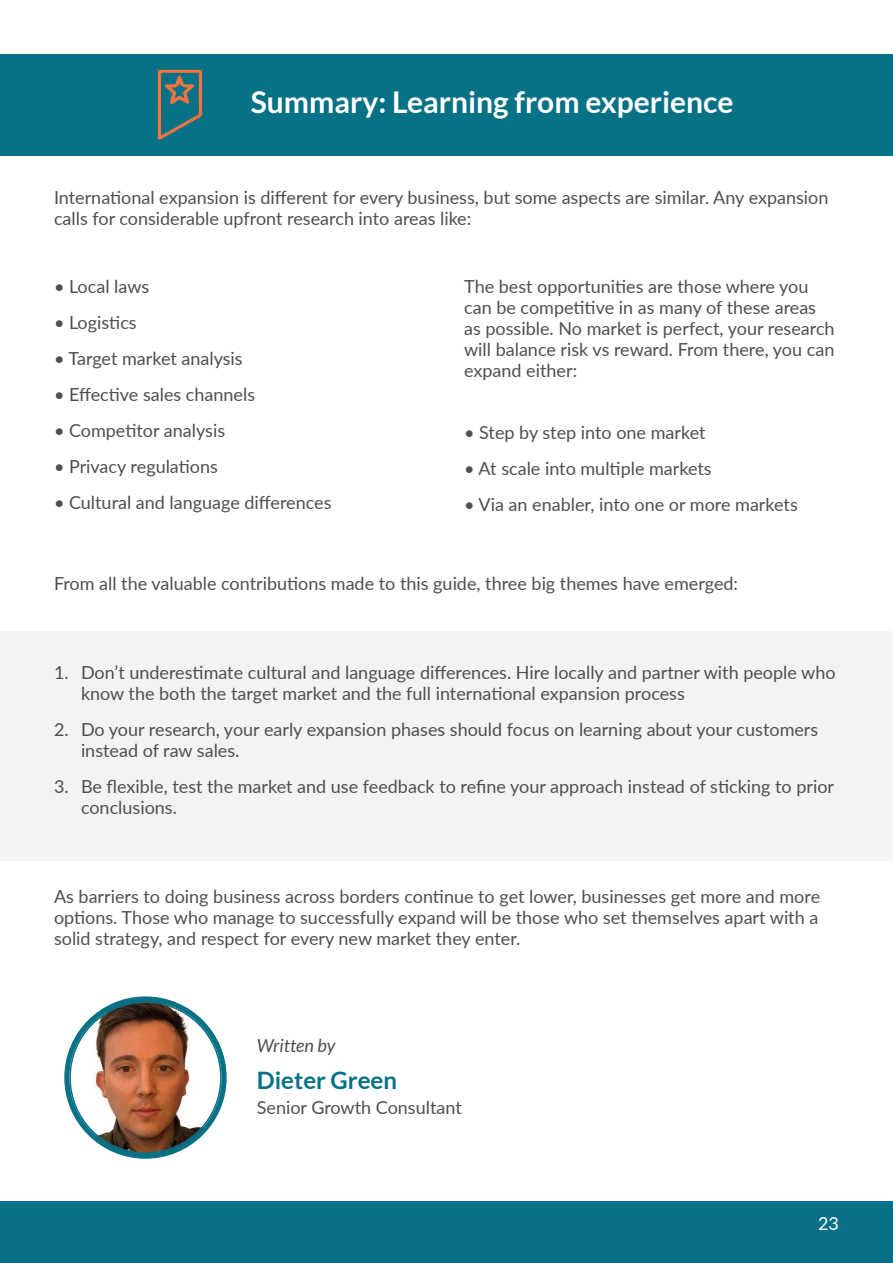
<style>
.page{position:relative;width:893px;height:1263px;background:#fff}
.page>*{position:absolute;margin:0;border:0;box-sizing:border-box;transform-origin:0 0}
.t1{font:700 30px "Lato";color:#fff}
.t2{font:700 24px "Lato";color:#087186}
.t3{font:18px/21px "Lato";color:#514e4d}
.t4{font:italic 18px "Lato";color:#514e4d}
.t5{font:18px "Lato";color:#fff}
</style>
<div class="page">
<div style="left:0;top:631px;width:893px;height:230px;background:#f3f3f4"></div>
<div style="left:0;top:54px;width:893px;height:101px;background:#077186"></div>
<svg style="left:157px;top:70px;width:45px;height:70px"></svg>
<svg style="left:64px;top:996px;width:163px;height:163px;background:#1c7c90"></svg>
<img style="left:69px;top:1001px;width:153px;height:153px;border-radius:76px">
<div style="left:0;top:1201px;width:893px;height:62px;background:#087186"></div>
<h1 class="t1" style="left:251px;top:85px;width:484px">Summary: Learning from experience</h1>
<p class="t3" style="left:54px;top:186px;width:776px">International expansion is different for every business, but some aspects are similar. Any expansion calls for considerable upfront research into areas like:</p>
<p class="t3" style="left:54px;top:275px;width:97px">• Local laws</p>
<p class="t3" style="left:54px;top:311px;width:84px">• Logistics</p>
<p class="t3" style="left:54px;top:347px;width:190px">• Target market analysis</p>
<p class="t3" style="left:54px;top:383px;width:203px">• Effective sales channels</p>
<p class="t3" style="left:54px;top:419px;width:173px">• Competitor analysis</p>
<p class="t3" style="left:54px;top:455px;width:165px">• Privacy regulations</p>
<p class="t3" style="left:54px;top:491px;width:279px">• Cultural and language differences</p>
<p class="t3" style="left:464px;top:275px;width:372px">The best opportunities are those where you can be competitive in as many of these areas as possible. No market is perfect, your research will balance risk vs reward. From there, you can expand either:</p>
<p class="t3" style="left:464px;top:421px;width:243px">• Step by step into one market</p>
<p class="t3" style="left:464px;top:457px;width:249px">• At scale into multiple markets</p>
<p class="t3" style="left:464px;top:493px;width:335px">• Via an enabler, into one or more markets</p>
<p class="t3" style="left:54px;top:572px;width:686px">From all the valuable contributions made to this guide, three big themes have emerged:</p>
<p class="t3" style="left:81px;top:661px;width:756px;text-indent:-27px">1. Don’t underestimate cultural and language differences. Hire locally and partner with people who know the both the target market and the full international expansion process</p>
<p class="t3" style="left:81px;top:718px;width:739px;text-indent:-27px">2. Do your research, your early expansion phases should focus on learning about your customers instead of raw sales.</p>
<p class="t3" style="left:81px;top:775px;width:755px;text-indent:-27px">3. Be flexible, test the market and use feedback to refine your approach instead of sticking to prior conclusions.</p>
<p class="t3" style="left:54px;top:885px;width:768px;text-align:justify">As barriers to doing business across borders continue to get lower, businesses get more and more options. Those who manage to successfully expand will be those who set themselves apart with a solid strategy, and respect for every new market they enter.</p>
<p class="t4" style="left:257px;top:1035px;width:80px">Written by</p>
<h2 class="t2" style="left:257px;top:1066px;width:142px">Dieter Green</h2>
<p class="t3" style="left:257px;top:1096px;width:207px">Senior Growth Consultant</p>
<p class="t5" style="left:818px;top:1211px;width:22px">23</p>
</div>
